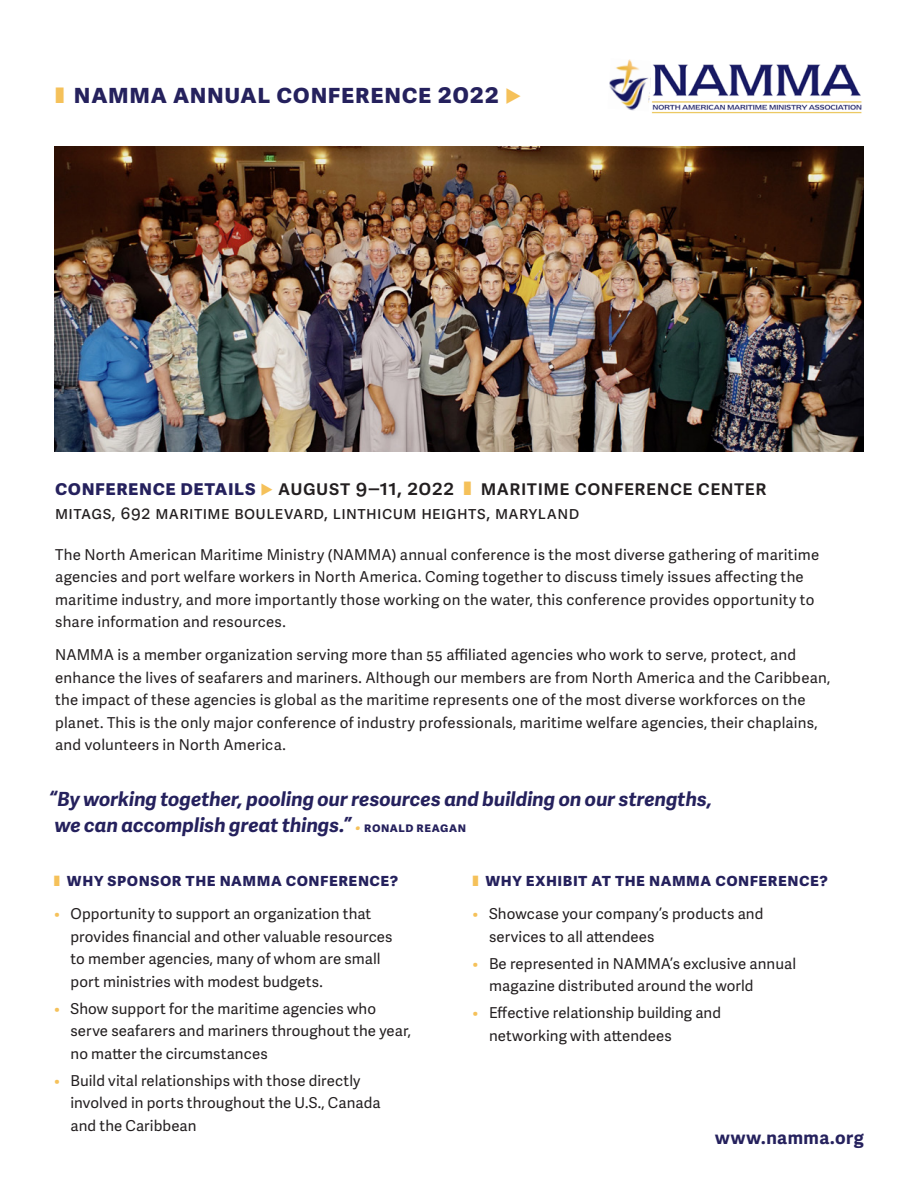
<style>
.page{position:relative;width:918px;height:1188px;background:#fff}
.page>*{position:absolute;margin:0;border:0;box-sizing:border-box;transform-origin:0 0}
.t1{font:700 27px "Adelle Sans";letter-spacing:.025em;color:#25215d}
.t2{font:700 21px "Adelle Sans";letter-spacing:.025em;color:#25215d}
.t3{font:600 21px "Adelle Sans";letter-spacing:.025em;color:#231f20}
.t4{font:italic 700 19.5px/25.5px "Adelle Sans";color:#25215d}
.t5{font:700 18px "Adelle Sans";letter-spacing:.03em;color:#25215d}
.t6{font:18px "Adelle Sans";letter-spacing:.02em;color:#231f20}
.t7{font:15px/22.5px "Adelle Sans";letter-spacing:.01em;color:#231f20}
.s1{font-family:"European Pi Three";font-weight:400;font-size:20.25px;color:#f5c15a}
.s2{font-family:"European Pi Three";font-weight:400;font-size:15.75px;color:#f5c15a}
.s3{font-weight:600;color:#231f20}
.s4{font-weight:600;font-size:13.5px;color:#f5c15a}
.s5{font-style:normal;font-size:13.5px}
.s6{color:#f5c15a}
</style>
<div class="page">
<img style="left:609px;top:59px;width:42px;height:52px">
<img style="left:652px;top:64px;width:210px;height:50px">
<img style="left:54px;top:147px;width:810px;height:304px">
<h1 class="t1" style="left:74px;top:73px;width:450px">namma annual conference 2022 <span class="s1">e</span></h1>
<h2 class="t2" style="left:55px;top:472px;width:401px">conference details <span class="s2">e</span> <span class="s3">august 9–11, 2022</span></h2>
<h2 class="t3" style="left:481px;top:472px;width:287px">maritime conference center</h2>
<p class="t6" style="left:55px;top:500px;width:526px">mitags, 692 maritime boulevard, linthicum heights, maryland</p>
<p class="t7" style="left:55px;top:543px;width:766px">The North American Maritime Ministry (NAMMA) annual conference is the most diverse gathering of maritime agencies and port welfare workers in North America. Coming together to discuss timely issues affecting the maritime industry, and more importantly those working on the water, this conference provides opportunity to share information and resources.</p>
<p class="t7" style="left:55px;top:643px;width:777px">NAMMA is a member organization serving more than 55 affiliated agencies who work to serve, protect, and enhance the lives of seafarers and mariners. Although our members are from North America and the Caribbean, the impact of these agencies is global as the maritime represents one of the most diverse workforces on the planet. This is the only major conference of industry professionals, maritime welfare agencies, their chaplains, and volunteers in North America.</p>
<h3 class="t4" style="left:49px;top:786px;width:665px">“By working together, pooling our resources and building on our strengths, we can accomplish great things.” <span class="s4">•</span> <span class="s5">ronald reagan</span></h3>
<p class="t5" style="left:67px;top:867px;width:333px">why sponsor the namma conference?</p>
<p class="t7" style="left:70px;top:902px;width:324px;text-indent:-16px"><span class="s6">•</span> Opportunity to support an organization that provides financial and other valuable resources to member agencies, many of whom are small port ministries with modest budgets.</p>
<p class="t7" style="left:70px;top:997px;width:342px;text-indent:-16px"><span class="s6">•</span> Show support for the maritime agencies who serve seafarers and mariners throughout the year, no matter the circumstances</p>
<p class="t7" style="left:70px;top:1069px;width:312px;text-indent:-16px"><span class="s6">•</span> Build vital relationships with those directly involved in ports throughout the U.S., Canada and the Caribbean</p>
<p class="t5" style="left:485px;top:867px;width:344px">why exhibit at the namma conference?</p>
<p class="t7" style="left:489px;top:902px;width:276px;text-indent:-16px"><span class="s6">•</span> Showcase your company’s products and services to all attendees</p>
<p class="t7" style="left:489px;top:952px;width:309px;text-indent:-16px"><span class="s6">•</span> Be represented in NAMMA’s exclusive annual magazine distributed around the world</p>
<p class="t7" style="left:489px;top:1001px;width:234px;text-indent:-16px"><span class="s6">•</span> Effective relationship building and networking with attendees</p>
<p class="t5" style="left:715px;top:1125px;width:150px">www.namma.org</p>
</div>
